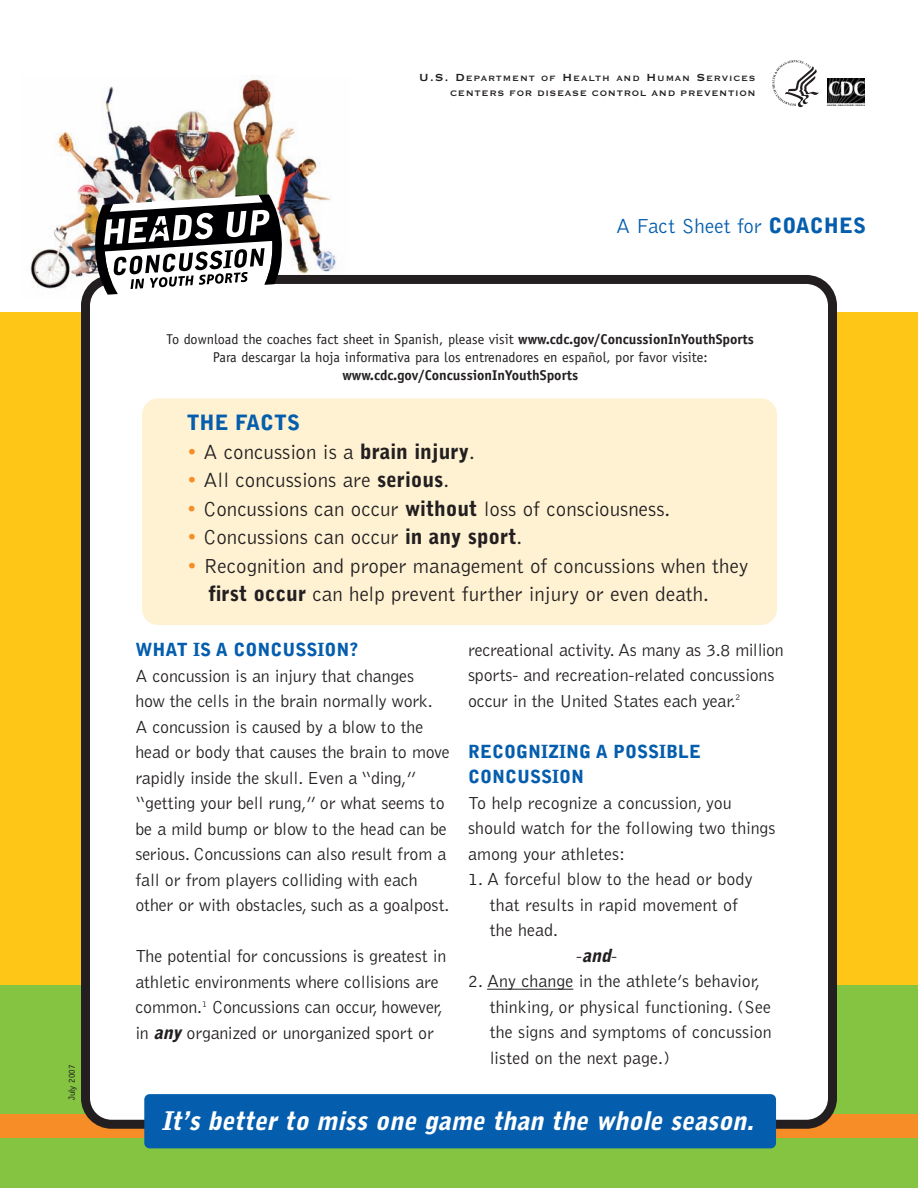
<style>
.page{position:relative;width:918px;height:1188px;background:#fff}
.page>*{position:absolute;margin:0;border:0;box-sizing:border-box;transform-origin:0 0}
.t1{font:italic 900 25.5px "Bell Gothic";color:#fff}
.t2{font:300 21px/28.5px "Bell Gothic";color:#231f20}
.t3{font:300 21px "Bell Gothic";color:#045dad}
.t4{font:900 21px "Bell Gothic";color:#045dad}
.t5{font:300 18px/25.5px "Bell Gothic";letter-spacing:-.01em;color:#231f20}
.t6{font:900 18px "Bell Gothic";color:#045dad}
.t7{font:italic 900 18px "Bell Gothic";color:#231f20}
.t8{font:14.25px/18px "Officina Sans";color:#231f20;text-align:center}
.t9{font:700 10.5px "Copperplate Gothic BT";letter-spacing:.065em;color:#231f20}
.t10{font:700 10.2px "Copperplate Gothic BT";letter-spacing:.085em;color:#231f20}
.t11{font:9px "Officina Sans";color:#231f20}
.s1{font-size:13.5px}
.s2{font-weight:900}
.s3{font-weight:700}
.s4{color:#f68d27}
.s5{font-weight:900;color:#045dad}
.s6{font-weight:300;font-style:normal}
.s7{font-weight:900;font-style:italic}
</style>
<div class="page">
<hr style="left:0;top:0;width:1px;height:1188px;background:#fec717">
<div style="left:0;top:312px;width:918px;height:876px;background:#fec717"></div>
<div style="left:0;top:986px;width:918px;height:202px;background:#84c441"></div>
<div style="left:0;top:1114px;width:918px;height:24px;background:#f68d27"></div>
<img style="left:30px;top:76px;width:307px;height:213px">
<div style="left:81px;top:275px;width:756px;height:854px;background:#fff"></div>
<hr style="left:487px;top:989px;width:70px;height:1px;background:#231f20">
<svg style="left:556px;top:989px;width:17px;height:1px"></svg>
<div style="left:144px;top:1094px;width:632px;height:54px;background:#045dad;border-radius:5px"></div>
<div style="left:142px;top:398px;width:635px;height:227px;background:#fef2d3;border-radius:16px"></div>
<img style="left:827px;top:79px;width:38px;height:26px">
<svg style="left:772px;top:60px;width:47px;height:48px"></svg>
<svg style="left:95px;top:194px;width:187px;height:101px"></svg>
<p class="t11" style="left:68px;top:1100px;width:37px;rotate:-90deg">July 2007</p>
<p class="t10" style="left:419px;top:71px;width:338px"><span class="s1">U.S. D</span>EPARTMENT OF <span class="s1">H</span>EALTH AND <span class="s1">H</span>UMAN <span class="s1">S</span>ERVICES</p>
<p class="t9" style="left:450px;top:86px;width:307px">CENTERS FOR DISEASE CONTROL AND PREVENTION</p>
<p class="t3" style="left:616px;top:218px;width:251px">A Fact Sheet for <span class="s2">COACHES</span></p>
<p class="t8" style="left:166px;top:331px;width:589px">To download the coaches fact sheet in Spanish, please visit <span class="s3">www.cdc.gov/ConcussionInYouthSports<br></span>Para descargar la hoja informativa para los entrenadores en español, por favor visite: <span class="s3">www.cdc.gov/ConcussionInYouthSports</span></p>
<p class="t4" style="left:187px;top:415px;width:115px">THE FACTS</p>
<p class="t2" style="left:187px;top:439px;width:290px"><span class="s4">•</span> A concussion is a <span class="s2">brain injury</span>.</p>
<p class="t2" style="left:187px;top:467px;width:264px"><span class="s4">•</span> All concussions are <span class="s2">serious</span>.</p>
<p class="t2" style="left:187px;top:496px;width:485px"><span class="s4">•</span> Concussions can occur <span class="s2">without</span> loss of consciousness.</p>
<p class="t2" style="left:187px;top:524px;width:337px"><span class="s4">•</span> Concussions can occur <span class="s2">in any sport</span>.</p>
<p class="t2" style="left:208px;top:553px;width:542px;text-indent:-22px"><span class="s4">•</span> Recognition and proper management of concussions when they <span class="s2">first occur</span> can help prevent further injury or even death.</p>
<p class="t6" style="left:136px;top:643px;width:224px">WHAT IS A CONCUSSION?</p>
<p class="t5" style="left:468px;top:638px;width:317px">recreational activity. As many as 3.8 million</p>
<p class="t5" style="left:135px;top:664px;width:280px">A concussion is an injury that changes</p>
<p class="t5" style="left:468px;top:664px;width:308px">sports- and recreation-related concussions</p>
<p class="t5" style="left:135px;top:690px;width:299px">how the cells in the brain normally work.</p>
<p class="t5" style="left:468px;top:689px;width:274px">occur in the United States each year.<sup>2</sup></p>
<p class="t5" style="left:135px;top:715px;width:567px">A concussion is caused by a blow to the<br>head or body that causes the brain to move <span class="s5">RECOGNIZING A POSSIBLE </span>rapidly inside the skull. Even a “ding,”</p>
<p class="t6" style="left:468px;top:770px;width:118px">CONCUSSION</p>
<p class="t5" style="left:136px;top:791px;width:642px;text-indent:333px">To help recognize a concussion, you<br>be a mild bump or blow to the head can be should watch for the following two things serious. Concussions can also result from a among your athletes:<br>fall or from players colliding with each</p>
<p class="t5" style="left:136px;top:792px;width:311px">“getting your bell rung,” or what seems to</p>
<p class="t5" style="left:468px;top:868px;width:286px">1. A forceful blow to the head or body</p>
<p class="t5" style="left:136px;top:894px;width:316px">other or with obstacles, such as a goalpost.</p>
<p class="t5" style="left:490px;top:893px;width:250px">that results in rapid movement of the head.</p>
<p class="t5" style="left:136px;top:945px;width:312px">The potential for concussions is greatest in</p>
<p class="t7" style="left:576px;top:949px;width:42px"><span class="s6">-</span> and<span class="s6">-</span></p>
<p class="t5" style="left:136px;top:970px;width:305px">athletic environments where collisions are</p>
<p class="t5" style="left:468px;top:970px;width:294px">2. Any change in the athlete’s behavior,</p>
<p class="t5" style="left:135px;top:996px;width:309px">common.<sup>1</sup> Concussions can occur, however,</p>
<p class="t5" style="left:490px;top:995px;width:283px">thinking, or physical functioning. (See</p>
<p class="t5" style="left:136px;top:1021px;width:300px">in <span class="s7">any</span> organized or unorganized sport or</p>
<p class="t5" style="left:490px;top:1021px;width:284px">the signs and symptoms of concussion listed on the next page.)</p>
<p class="t1" style="left:161px;top:1111px;width:599px">It’s better to miss one game than the whole season.</p>
</div>
